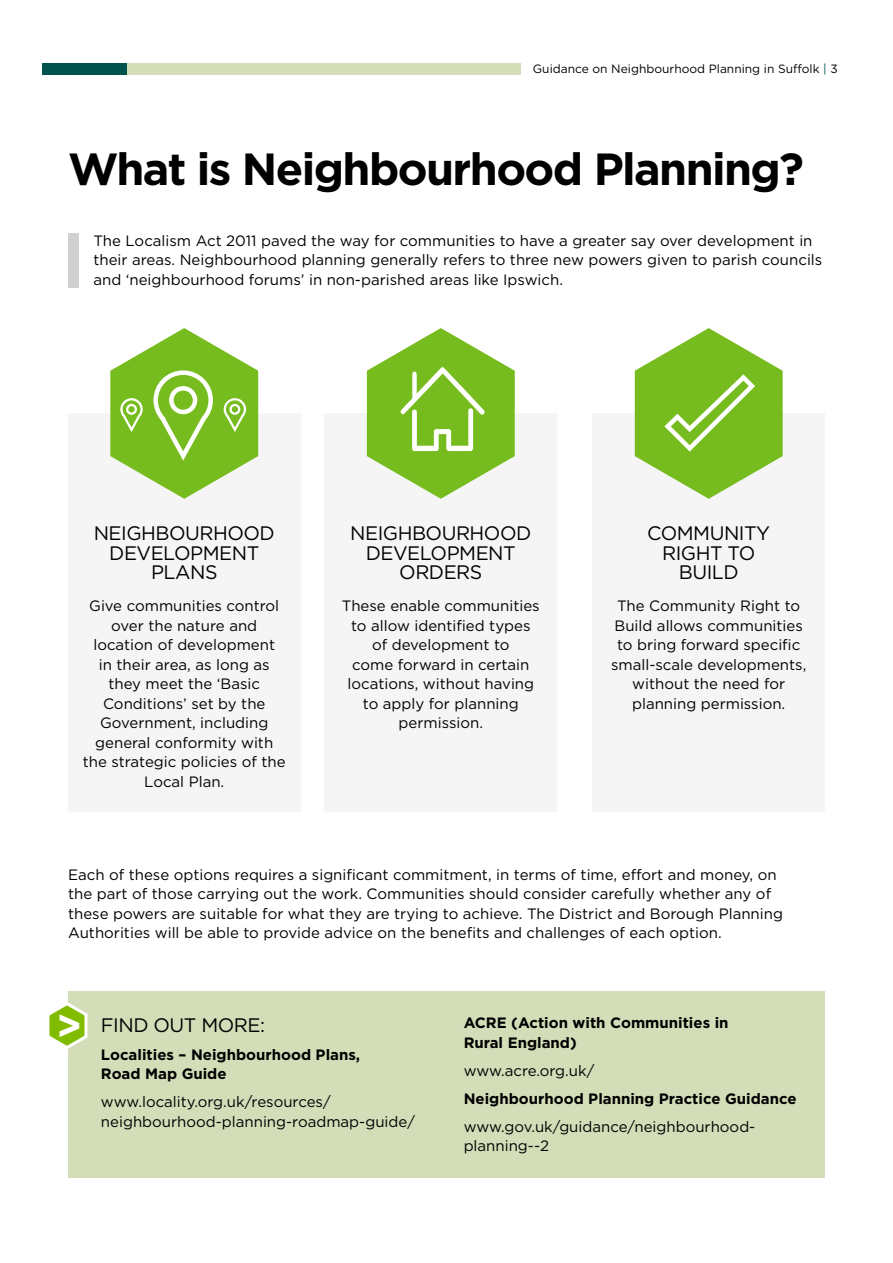
<style>
.page{position:relative;width:893px;height:1263px;background:#fff}
.page>*{position:absolute;margin:0;border:0;box-sizing:border-box;transform-origin:0 0}
.t1{font:700 45px "Gotham";letter-spacing:-.035em;color:#000}
.t2{font:700 40.5px "Gotham";color:#fff}
.t3{font:19.5px/19.5px "Gotham";letter-spacing:-.025em;color:#000;text-align:center}
.t4{font:15px/19.5px "Gotham";color:#000}
.t5{font:700 15px/19.5px "Gotham";color:#000}
.t6{font:12px "Gotham";color:#000}
.s1{color:#00524c}
</style>
<div class="page">
<div style="left:68px;top:414px;width:232px;height:398px;background:#f5f5f5"></div>
<div style="left:325px;top:414px;width:232px;height:398px;background:#f5f5f5"></div>
<div style="left:592px;top:414px;width:233px;height:398px;background:#f5f5f5"></div>
<div style="left:68px;top:234px;width:11px;height:54px;background:#d1cfd1"></div>
<svg style="left:110px;top:328px;width:148px;height:171px"></svg>
<svg style="left:367px;top:328px;width:148px;height:171px"></svg>
<svg style="left:635px;top:328px;width:148px;height:171px"></svg>
<div style="left:68px;top:991px;width:757px;height:187px;background:#d3ddb8"></div>
<svg style="left:49px;top:1002px;width:39px;height:47px"></svg>
<div style="left:55px;top:64px;width:466px;height:11px;background:#d3ddb8"></div>
<div style="left:43px;top:64px;width:84px;height:11px;background:#00524c"></div>
<p class="t6" style="left:533px;top:61px;width:306px">Guidance on Neighbourhood Planning in Suffolk <span class="s1">|</span> 3</p>
<h1 class="t1" style="left:68px;top:139px;width:737px">What is Neighbourhood Planning?</h1>
<p class="t4" style="left:93px;top:230px;width:730px">The Localism Act 2011 paved the way for communities to have a greater say over development in their areas. Neighbourhood planning generally refers to three new powers given to parish councils and ‘neighbourhood forums’ in non-parished areas like Ipswich.</p>
<h3 class="t3" style="left:94px;top:523px;width:183px">NEIGHBOURHOOD<br>DEVELOPMENT<br>PLANS</h3>
<p class="t4" style="left:83px;top:596px;width:204px;text-align:center">Give communities control over the nature and location of development<br>in their area, as long as they meet the ‘Basic<br>Conditions’ set by the<br>Government, including general conformity with the strategic policies of the<br>Local Plan.</p>
<h3 class="t3" style="left:350px;top:523px;width:183px">NEIGHBOURHOOD<br>DEVELOPMENT<br>ORDERS</h3>
<p class="t4" style="left:342px;top:596px;width:199px;text-align:center">These enable communities to allow identified types of development to<br>come forward in certain locations, without having to apply for planning permission.</p>
<h3 class="t3" style="left:647px;top:523px;width:125px">COMMUNITY<br>RIGHT TO<br>BUILD</h3>
<p class="t4" style="left:611px;top:596px;width:197px;text-align:center">The Community Right to<br>Build allows communities to bring forward specific small-scale developments, without the need for planning permission.</p>
<p class="t4" style="left:68px;top:864px;width:716px">Each of these options requires a significant commitment, in terms of time, effort and money, on the part of those carrying out the work. Communities should consider carefully whether any of these powers are suitable for what they are trying to achieve. The District and Borough Planning Authorities will be able to provide advice on the benefits and challenges of each option.</p>
<h2 class="t2" style="left:56px;top:999px;width:27px">&gt;</h2>
<h3 class="t3" style="left:101px;top:1015px;width:166px">FIND OUT MORE:</h3>
<p class="t5" style="left:101px;top:1045px;width:261px">Localities – Neighbourhood Plans,<br>Road Map Guide</p>
<p class="t4" style="left:101px;top:1092px;width:315px">www.locality.org.uk/resources/ neighbourhood-planning-roadmap-guide/</p>
<p class="t5" style="left:464px;top:1013px;width:266px">ACRE (Action with Communities in<br>Rural England)</p>
<p class="t4" style="left:464px;top:1060px;width:132px">www.acre.org.uk/</p>
<p class="t5" style="left:464px;top:1089px;width:334px">Neighbourhood Planning Practice Guidance</p>
<p class="t4" style="left:464px;top:1116px;width:293px">www.gov.uk/guidance/neighbourhood&shy;planning--2</p>
</div>
